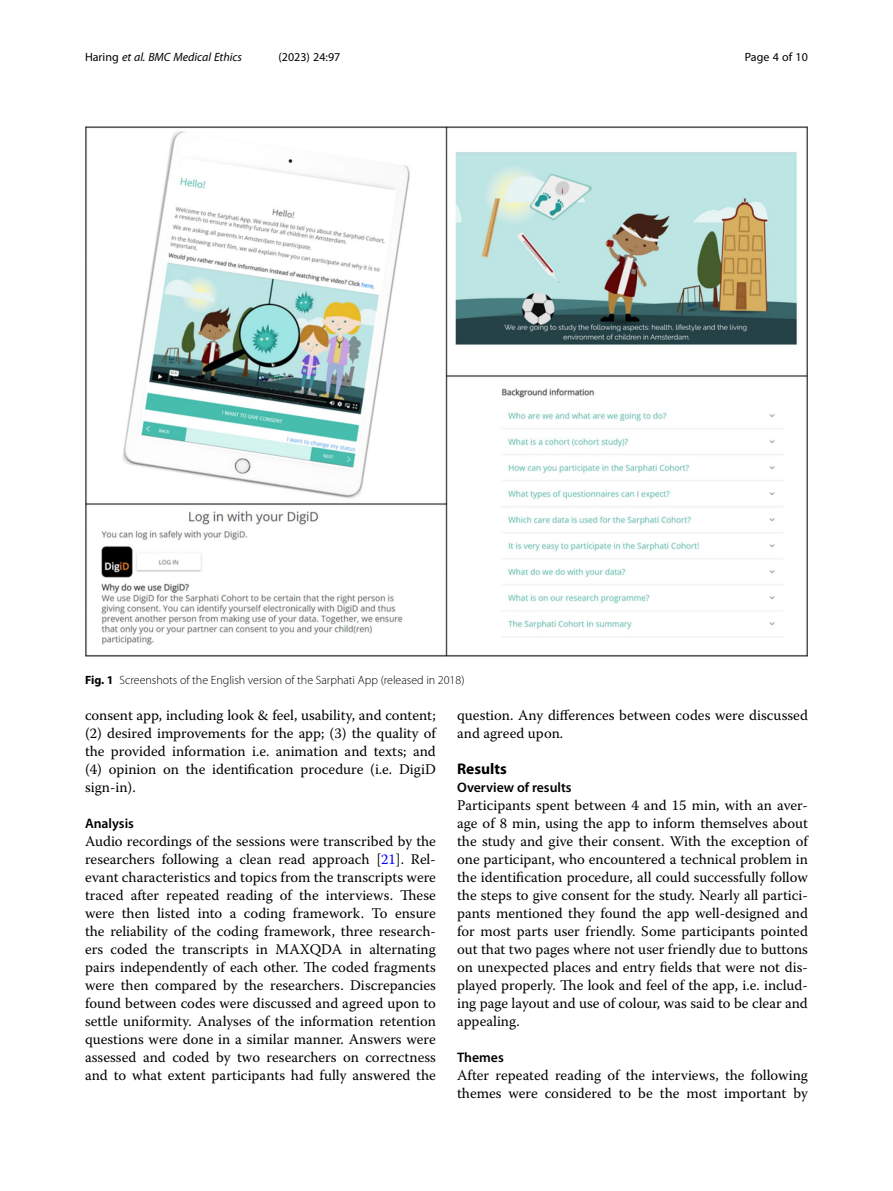
<style>
.page{position:relative;width:893px;height:1191px;background:#fff}
.page>*{position:absolute;margin:0;border:0;box-sizing:border-box;transform-origin:0 0}
.Head_1{font:700 15.45px "Myriad Pro";color:#000}
.Body_Text{font:14.7px/18px "Warnock Pro";color:#000;text-align:justify}
.Head_2_After_1{font:600 13.8px "Myriad Pro";color:#000}
.Head_2{font:600 13.8px "Myriad Pro";color:#000}
.Figure_Caption{font:300 12px "Myriad Pro";color:#000}
.t1{font:italic 12px "Myriad Pro";color:#000}
.t2{font:12px "Myriad Pro";color:#000}
.s1{font-style:normal}
.s2{font-weight:700}
.s3{color:#00f}
</style>
<div class="page">
<img style="left:85px;top:126px;width:723px;height:531px">
<p class="t1" style="left:85px;top:50px;width:159px"><span class="s1">Haring</span> et al. BMC Medical Ethics</p>
<p class="t2" style="left:278px;top:50px;width:63px">(2023) 24:97</p>
<p class="t2" style="left:745px;top:50px;width:65px">Page 4 of 10</p>
<p class="Figure_Caption" style="left:85px;top:673px;width:381px"><span class="s2">Fig. 1</span> Screenshots of the English version of the Sarphati App (released in 2018)</p>
<p class="Body_Text" style="left:85px;top:706px;width:352px">consent app, including look &amp; feel, usability, and content; (2) desired improvements for the app; (3) the quality of the provided information i.e. animation and texts; and (4) opinion on the identification procedure (i.e. DigiD sign-in).</p>
<p class="Head_2" style="left:85px;top:815px;width:50px">Analysis</p>
<p class="Body_Text" style="left:85px;top:832px;width:352px">Audio recordings of the sessions were transcribed by the researchers following a clean read approach [<span class="s3">21</span>]. Rel&shy;evant characteristics and topics from the transcripts were traced after repeated reading of the interviews. These were then listed into a coding framework. To ensure the reliability of the coding framework, three research&shy;ers coded the transcripts in MAXQDA in alternating pairs independently of each other. The coded fragments were then compared by the researchers. Discrepancies found between codes were discussed and agreed upon to settle uniformity. Analyses of the information retention questions were done in a similar manner. Answers were assessed and coded by two researchers on correctness and to what extent participants had fully answered the</p>
<p class="Body_Text" style="left:457px;top:706px;width:352px">question. Any differences between codes were discussed and agreed upon.</p>
<p class="Head_1" style="left:457px;top:759px;width:51px">Results</p>
<p class="Head_2_After_1" style="left:457px;top:779px;width:116px">Overview of results</p>
<p class="Body_Text" style="left:457px;top:796px;width:352px">Participants spent between 4 and 15 min, with an aver&shy;age of 8 min, using the app to inform themselves about the study and give their consent. With the exception of one participant, who encountered a technical problem in the identification procedure, all could successfully follow the steps to give consent for the study. Nearly all partici&shy;pants mentioned they found the app well-designed and for most parts user friendly. Some participants pointed out that two pages where not user friendly due to buttons on unexpected places and entry fields that were not dis&shy;played properly. The look and feel of the app, i.e. includ&shy;ing page layout and use of colour, was said to be clear and appealing.</p>
<p class="Head_2" style="left:457px;top:1049px;width:48px">Themes</p>
<p class="Body_Text" style="left:457px;top:1066px;width:352px">After repeated reading of the interviews, the following themes were considered to be the most important by</p>
</div>
